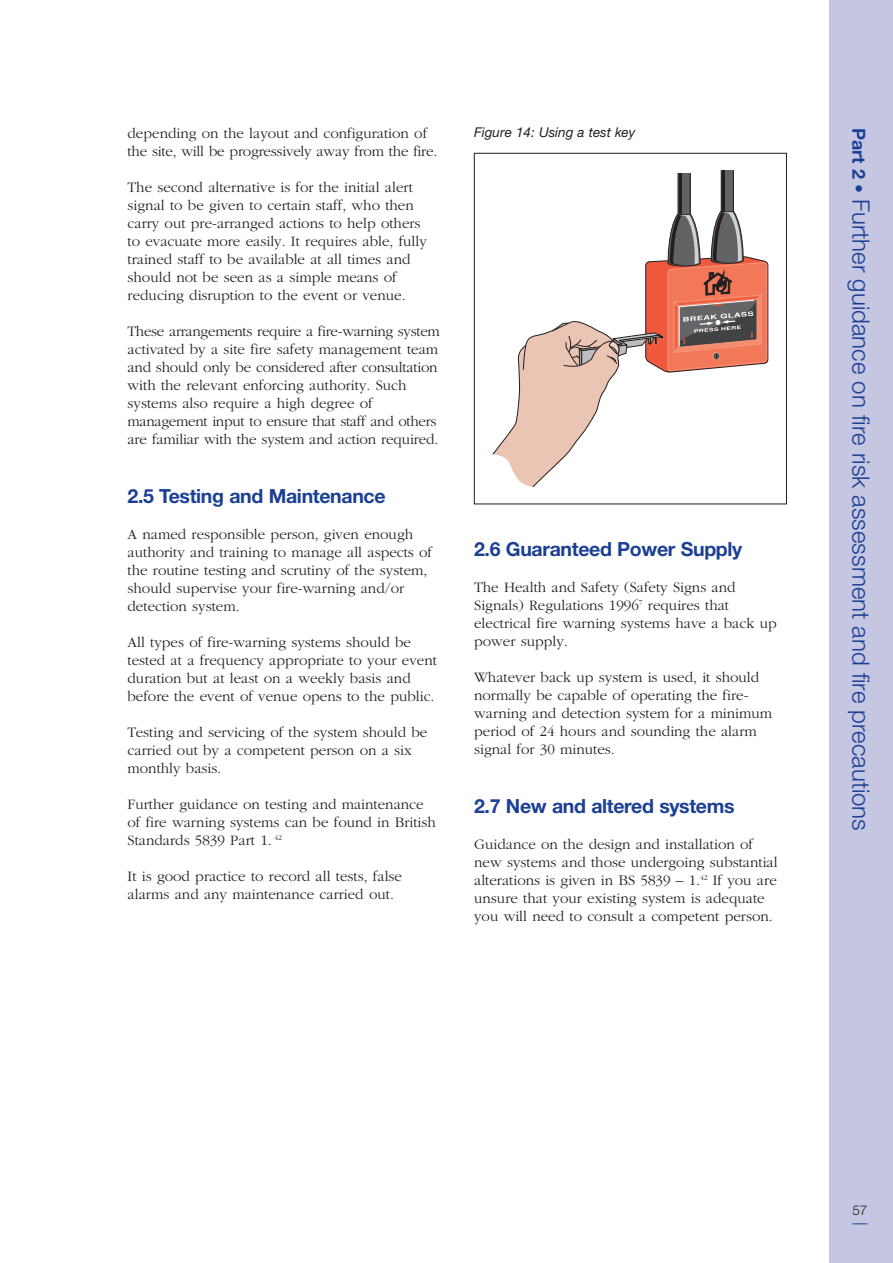
<style>
.page{position:relative;width:893px;height:1263px;background:#fff}
.page>*{position:absolute;margin:0;border:0;box-sizing:border-box;transform-origin:0 0}
.t1{font:300 24px "Helvetica Neue";color:#1b3f94}
.t2{font:700 19.5px "Helvetica Neue";letter-spacing:-.015em;color:#1b3f94}
.t3{font:300 15px/18px "Garamond";color:#231f20}
.t4{font:italic 13.5px "Helvetica Neue";color:#231f20}
.t5{font:300 13.5px "Helvetica Neue";color:#231f20}
.s1{font-weight:700;font-size:18px}
</style>
<div class="page">
<div style="left:829px;top:0;width:64px;height:1263px;background:#c5c6e1"></div>
<svg style="left:852px;top:1223px;width:15px;height:1px"></svg>
<div style="left:721px;top:170px;width:12px;height:51px;background:#636366"></div>
<div style="left:721px;top:170px;width:13px;height:51px;border:1px solid #231f20"></div>
<hr style="left:723px;top:170px;width:2px;height:42px;background:#231f20">
<div style="left:678px;top:173px;width:12px;height:50px;background:#636366"></div>
<div style="left:678px;top:173px;width:12px;height:51px;border:1px solid #231f20"></div>
<hr style="left:679px;top:173px;width:3px;height:41px;background:#231f20">
<svg style="left:493px;top:211px;width:275px;height:276px"></svg>
<div style="left:474px;top:153px;width:313px;height:351px;border:1px solid #231f20"></div>
<p class="t3" style="left:128px;top:124px;width:311px">depending on the layout and configuration of the site, will be progressively away from the fire.</p>
<p class="t3" style="left:128px;top:178px;width:301px">The second alternative is for the initial alert signal to be given to certain staff, who then carry out pre-arranged actions to help others to evacuate more easily. It requires able, fully trained staff to be available at all times and should not be seen as a simple means of reducing disruption to the event or venue.</p>
<p class="t3" style="left:128px;top:322px;width:314px">These arrangements require a fire-warning system activated by a site fire safety management team and should only be considered after consultation with the relevant enforcing authority. Such systems also require a high degree of management input to ensure that staff and others are familiar with the system and action required.</p>
<h2 class="t2" style="left:128px;top:489px;width:260px">2.5 Testing and Maintenance</h2>
<p class="t3" style="left:128px;top:524px;width:306px">A named responsible person, given enough authority and training to manage all aspects of the routine testing and scrutiny of the system, should supervise your fire-warning and/or detection system.</p>
<p class="t3" style="left:128px;top:632px;width:311px">All types of fire-warning systems should be tested at a frequency appropriate to your event duration but at least on a weekly basis and before the event of venue opens to the public.</p>
<p class="t3" style="left:128px;top:722px;width:301px">Testing and servicing of the system should be carried out by a competent person on a six monthly basis.</p>
<p class="t3" style="left:128px;top:794px;width:310px">Further guidance on testing and maintenance of fire warning systems can be found in British<br>Standards 5839 Part 1. <sup>42</sup></p>
<p class="t3" style="left:128px;top:866px;width:276px">It is good practice to record all tests, false alarms and any maintenance carried out.</p>
<p class="t4" style="left:474px;top:128px;width:163px">Figure 14: Using a test key</p>
<h2 class="t2" style="left:474px;top:542px;width:270px">2.6 Guaranteed Power Supply</h2>
<p class="t3" style="left:474px;top:578px;width:304px">The Health and Safety (Safety Signs and Signals) Regulations 1996<sup>7</sup> requires that electrical fire warning systems have a back up power supply.</p>
<p class="t3" style="left:474px;top:668px;width:300px">Whatever back up system is used, it should normally be capable of operating the fire&shy;warning and detection system for a minimum period of 24 hours and sounding the alarm signal for 30 minutes.</p>
<h2 class="t2" style="left:474px;top:799px;width:262px">2.7 New and altered systems</h2>
<p class="t3" style="left:474px;top:834px;width:305px">Guidance on the design and installation of new systems and those undergoing substantial alterations is given in BS 5839 – 1.<sup>42</sup> If you are unsure that your existing system is adequate you will need to consult a competent person.</p>
<h1 class="t1" style="left:870px;top:128px;width:705px;rotate:90deg"><span class="s1">Part 2 •</span> Further guidance on fire risk assessment and fire precautions</h1>
<p class="t5" style="left:852px;top:1205px;width:17px">57</p>
</div>
